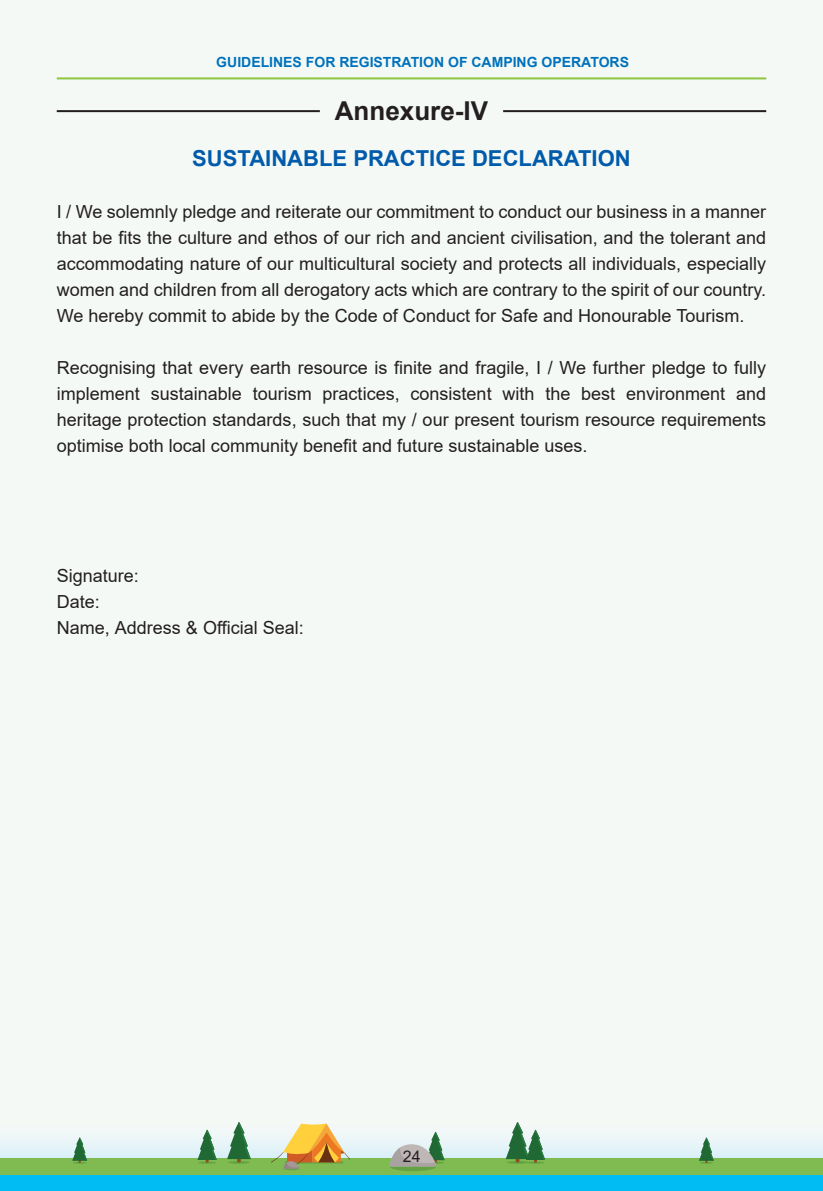
<style>
.page{position:relative;width:823px;height:1191px;background:#fff}
.page>*{position:absolute;margin:0;border:0;box-sizing:border-box;transform-origin:0 0}
.t1{font:700 26px "Arial";color:#231f20}
.t2{font:700 22px "Arial";color:#005baa}
.t3{font:18px/26px "Arial";color:#231f20;text-align:justify}
.t4{font:16px "Arial";color:#231f20}
.t5{font:700 14px "Arial";color:#0072bc}
</style>
<div class="page">
<div style="left:0;top:0;width:822px;height:1191px;background:#f5f9f6"></div>
<hr style="left:57px;top:110px;width:262px;height:2px;background:#231f20">
<hr style="left:503px;top:110px;width:262px;height:2px;background:#231f20">
<hr style="left:57px;top:77px;width:708px;height:2px;background:#8dc63f">
<svg style="left:0;top:1141px;width:822px;height:17px"></svg>
<div style="left:0;top:1173px;width:822px;height:18px;background:#00bcf2"></div>
<div style="left:0;top:1158px;width:822px;height:17px;background:#7fbb51"></div>
<hr style="left:228px;top:1161px;width:22px;height:2px;background:#63a343;border-radius:50%">
<svg style="left:227px;top:1122px;width:23px;height:40px"></svg>
<svg style="left:197px;top:1129px;width:20px;height:34px"></svg>
<svg style="left:505px;top:1122px;width:40px;height:41px"></svg>
<svg style="left:72px;top:1137px;width:15px;height:26px"></svg>
<svg style="left:698px;top:1137px;width:15px;height:26px"></svg>
<hr style="left:283px;top:1167px;width:16px;height:3px;background:#63a343;border-radius:50%">
<svg style="left:271px;top:1123px;width:78px;height:45px"></svg>
<svg style="left:389px;top:1161px;width:47px;height:10px"></svg>
<svg style="left:389px;top:1131px;width:55px;height:35px"></svg>
<p class="t5" style="left:216px;top:52px;width:414px">GUIDELINES FOR REGISTRATION OF CAMPING OPERATORS</p>
<h1 class="t1" style="left:334px;top:92px;width:155px">Annexure-IV</h1>
<p class="t2" style="left:192px;top:143px;width:439px">SUSTAINABLE PRACTICE DECLARATION</p>
<p class="t3" style="left:57px;top:198px;width:710px">I / We solemnly pledge and reiterate our commitment to conduct our business in a manner that be fits the culture and ethos of our rich and ancient civilisation, and the tolerant and accommodating nature of our multicultural society and protects all individuals, especially women and children from all derogatory acts which are contrary to the spirit of our country.<br>We hereby commit to abide by the Code of Conduct for Safe and Honourable Tourism.</p>
<p class="t3" style="left:57px;top:354px;width:710px">Recognising that every earth resource is finite and fragile, I / We further pledge to fully implement sustainable tourism practices, consistent with the best environment and heritage protection standards, such that my / our present tourism resource requirements optimise both local community benefit and future sustainable uses.</p>
<p class="t3" style="left:57px;top:562px;width:248px;text-align:left">Signature:<br>Date:<br>Name, Address &amp; Official Seal:</p>
<p class="t4" style="left:402px;top:1145px;width:19px">24</p>
</div>
